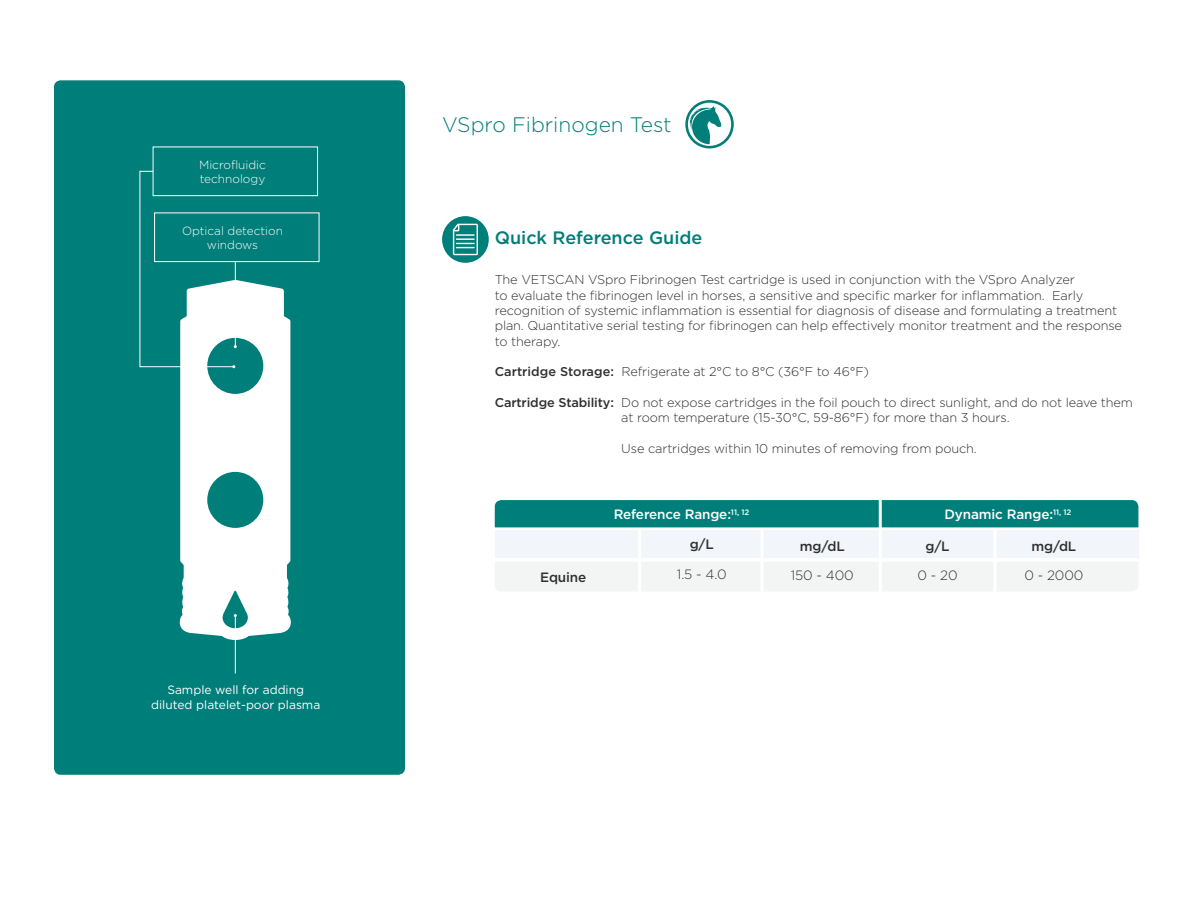
<style>
.page{position:relative;width:1188px;height:918px;background:#fff}
.page>*{position:absolute;margin:0;border:0;box-sizing:border-box;transform-origin:0 0}
.t1{font:300 21px "Gotham";color:#007e7a}
.t2{font:500 18px "Gotham";color:#007e7a}
.t3{font:500 13.5px "Gotham";letter-spacing:-.01em;color:#fff}
.t4{font:300 13.5px "Gotham";letter-spacing:-.01em;color:#312f30}
.t5{font:500 13.5px "Gotham";letter-spacing:-.01em;color:#312f30}
.t6{font:300 12.75px/15.3px "Gotham";letter-spacing:-.01em;color:#312f30}
.t7{font:12px/14.4px "Gotham";color:#fff;text-align:center}
.t8{font:300 11.85px/14.2px "Gotham";color:#fff;text-align:center}
.s1{font-weight:500}
</style>
<div class="page">
<svg style="left:685px;top:100px;width:49px;height:48px"></svg>
<div style="left:54px;top:80px;width:351px;height:695px;background:#007e7a;border-radius:7px"></div>
<hr style="left:235px;top:616px;width:1px;height:57px;background:#fff">
<svg style="left:139px;top:171px;width:152px;height:469px"></svg>
<div style="left:153px;top:147px;width:165px;height:49px;border:1px solid #fff"></div>
<div style="left:154px;top:213px;width:165px;height:49px;border:1px solid #fff"></div>
<div style="left:495px;top:562px;width:643px;height:29px;background:#f3f5f5"></div>
<div style="left:495px;top:531px;width:643px;height:27px;background:#f2f5fa"></div>
<div style="left:495px;top:500px;width:643px;height:27px;background:#007e7a"></div>
<hr style="left:638px;top:529px;width:3px;height:63px;background:#fff">
<hr style="left:761px;top:529px;width:3px;height:63px;background:#fff">
<hr style="left:879px;top:496px;width:3px;height:96px;background:#fff">
<hr style="left:993px;top:529px;width:3px;height:63px;background:#fff">
<svg style="left:442px;top:216px;width:47px;height:47px"></svg>
<p class="t8" style="left:199px;top:157px;width:68px;text-align:left">Microfluidic technology</p>
<p class="t8" style="left:182px;top:224px;width:102px">Optical detection windows</p>
<p class="t7" style="left:151px;top:682px;width:171px">Sample well for adding diluted platelet-poor plasma</p>
<h1 class="t1" style="left:442px;top:113px;width:231px">VSpro Fibrinogen Test</h1>
<h2 class="t2" style="left:495px;top:227px;width:209px">Quick Reference Guide</h2>
<p class="t6" style="left:495px;top:272px;width:629px">The VETSCAN VSpro Fibrinogen Test cartridge is used in conjunction with the VSpro Analyzer<br>to evaluate the fibrinogen level in horses, a sensitive and specific marker for inflammation. Early recognition of systemic inflammation is essential for diagnosis of disease and formulating a treatment plan. Quantitative serial testing for fibrinogen can help effectively monitor treatment and the response to therapy.</p>
<p class="t6" style="left:495px;top:364px;width:376px"><span class="s1">Cartridge Storage:</span> Refrigerate at 2°C to 8°C (36°F to 46°F)</p>
<p class="t6" style="left:495px;top:395px;width:640px;text-align:center"><span class="s1">Cartridge Stability:</span> Do not expose cartridges in the foil pouch to direct sunlight, and do not leave them at room temperature (15-30°C, 59-86°F) for more than 3 hours.</p>
<p class="t6" style="left:621px;top:440px;width:357px">Use cartridges within 10 minutes of removing from pouch.</p>
<p class="t5" style="left:540px;top:570px;width:48px">Equine</p>
<p class="t3" style="left:614px;top:507px;width:137px">Reference Range:<sup>11,</sup> <sup>12</sup></p>
<p class="t3" style="left:945px;top:507px;width:128px">Dynamic Range:<sup>11,</sup> <sup>12</sup></p>
<p class="t5" style="left:800px;top:539px;width:46px">mg/dL</p>
<p class="t4" style="left:791px;top:568px;width:64px">150 - 400</p>
<p class="t5" style="left:690px;top:537px;width:26px">g/L</p>
<p class="t4" style="left:677px;top:567px;width:51px">1.5 - 4.0</p>
<p class="t5" style="left:926px;top:539px;width:26px">g/L</p>
<p class="t4" style="left:918px;top:568px;width:42px">0 - 20</p>
<p class="t5" style="left:1032px;top:539px;width:46px">mg/dL</p>
<p class="t4" style="left:1024px;top:568px;width:60px">0 - 2000</p>
</div>
